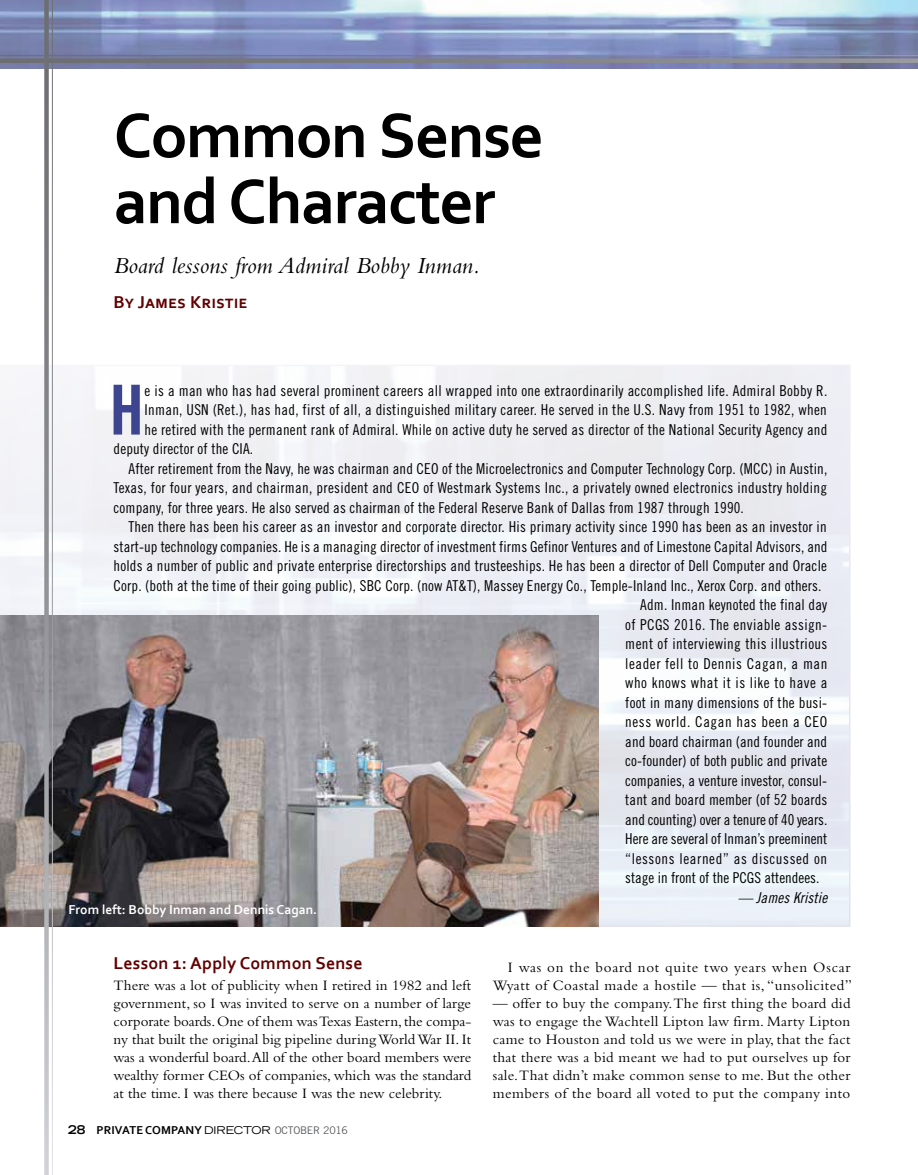
<style>
.page{position:relative;width:918px;height:1175px;background:#fff}
.page>*{position:absolute;margin:0;border:0;box-sizing:border-box;transform-origin:0 0}
.t1{font:69px "Trade Gothic Bold Cond Twenty";color:#3d4590}
.t2{font:700 66px/66px "Corbel";letter-spacing:-.02em;color:#000}
.t3{font:italic 24px "Bembo";color:#000}
.t4{font:700 18px "Corbel";letter-spacing:.01em;color:#620000}
.t5{font:15px "Trade Gothic Cond Eighteen";letter-spacing:.01em;color:#000}
.t6{font:15px/18px "Bembo";letter-spacing:.025em;color:#000;text-align:justify}
.t7{font:15px "Trade Gothic Cond Eighteen";letter-spacing:.035em;color:#000}
.t8{font:15px "Trade Gothic Cond Eighteen";letter-spacing:.04em;color:#000}
.t9{font:15px "Trade Gothic Cond Eighteen Obl";letter-spacing:.01em;color:#000}
.t10{font:700 13.5px "Corbel";color:#fff}
.t11{font:700 12px "Corbel";letter-spacing:.01em;color:#000}
.s1{font-family:"Trade Gothic LH";font-stretch:expanded}
.s2{font-family:"Trade Gothic LH";font-weight:400;font-stretch:expanded;font-size:10.8px}
.s3{font-family:"Trade Gothic";font-weight:400;font-size:10.5px;color:#58595b}
</style>
<div class="page">
<img style="left:0;top:0;width:918px;height:69px">
<svg style="left:0;top:364px;width:850px;height:562px"></svg>
<svg style="left:0;top:58px;width:918px;height:5px;background:#7e8188"></svg>
<hr style="left:0;top:55px;width:918px;height:1px;background:#fff">
<img style="left:0;top:616px;width:598px;height:310px">
<svg style="left:44px;top:0;width:5px;height:1174px;background:#9b9da0"></svg>
<hr style="left:52px;top:0;width:1px;height:1174px;background:#fff">
<h2 class="t2" style="left:114px;top:101px;width:431px">Common Sense and Character</h2>
<h3 class="t3" style="left:114px;top:252px;width:368px">Board lessons from Admiral Bobby Inman.</h3>
<p class="t4" style="left:114px;top:291px;width:135px">By James Kristie</p>
<h1 class="t1" style="left:109px;top:368px;width:36px">H</h1>
<p class="t5" style="left:145px;top:381px;width:684px">e is a man who has had several prominent careers all wrapped into one extraordinarily accomplished life. Admiral Bobby R.</p>
<p class="t5" style="left:145px;top:401px;width:684px">Inman, USN (Ret.), has had, first of all, a distinguished military career. He served in the U.S. Navy from 1951 to 1982, when</p>
<p class="t5" style="left:145px;top:420px;width:684px">he retired with the permanent rank of Admiral. While on active duty he served as director of the National Security Agency and</p>
<p class="t5" style="left:114px;top:440px;width:141px">deputy director of the CIA.</p>
<p class="t5" style="left:129px;top:459px;width:700px">After retirement from the Navy, he was chairman and CEO of the Microelectronics and Computer Technology Corp. (MCC) in Austin,</p>
<p class="t5" style="left:114px;top:479px;width:715px">Texas, for four years, and chairman, president and CEO of Westmark Systems Inc., a privately owned electronics industry holding</p>
<p class="t5" style="left:114px;top:498px;width:632px">company, for three years. He also served as chairman of the Federal Reserve Bank of Dallas from 1987 through 1990.</p>
<p class="t5" style="left:129px;top:518px;width:700px">Then there has been his career as an investor and corporate director. His primary activity since 1990 has been as an investor in</p>
<p class="t5" style="left:114px;top:537px;width:716px">start-up technology companies. He is a managing director of investment firms Gefinor Ventures and of Limestone Capital Advisors, and</p>
<p class="t5" style="left:114px;top:557px;width:715px">holds a number of public and private enterprise directorships and trusteeships. He has been a director of Dell Computer and Oracle</p>
<p class="t5" style="left:114px;top:576px;width:710px">Corp. (both at the time of their going public), SBC Corp. (now AT&amp;T), Massey Energy Co., Temple-Inland Inc., Xerox Corp. and others.</p>
<p class="t5" style="left:640px;top:596px;width:188px">Adm. Inman keynoted the final day</p>
<p class="t5" style="left:625px;top:615px;width:203px">of PCGS 2016. The enviable assign-</p>
<p class="t5" style="left:625px;top:635px;width:204px">ment of interviewing this illustrious</p>
<p class="t7" style="left:625px;top:654px;width:204px">leader fell to Dennis Cagan, a man</p>
<p class="t7" style="left:625px;top:674px;width:204px">who knows what it is like to have a</p>
<p class="t5" style="left:625px;top:693px;width:203px">foot in many dimensions of the busi-</p>
<p class="t8" style="left:625px;top:713px;width:204px">ness world. Cagan has been a CEO</p>
<p class="t5" style="left:625px;top:732px;width:203px">and board chairman (and founder and</p>
<p class="t5" style="left:625px;top:752px;width:204px">co-founder) of both public and private</p>
<p class="t5" style="left:625px;top:771px;width:203px">companies, a venture investor, consul-</p>
<p class="t5" style="left:625px;top:791px;width:204px">tant and board member (of 52 boards</p>
<p class="t5" style="left:625px;top:810px;width:204px">and counting) over a tenure of 40 years.</p>
<p class="t5" style="left:625px;top:830px;width:204px">Here are several of Inman’s preeminent</p>
<p class="t8" style="left:625px;top:849px;width:203px">“lessons learned” as discussed on</p>
<p class="t5" style="left:625px;top:869px;width:196px">stage in front of the PCGS attendees.</p>
<p class="t9" style="left:738px;top:888px;width:91px">— James Kristie</p>
<p class="t10" style="left:69px;top:901px;width:250px">From left: Bobby Inman and Dennis Cagan.</p>
<p class="t4" style="left:114px;top:952px;width:251px">Lesson 1: Apply Common Sense</p>
<p class="t6" style="left:114px;top:976px;width:359px">There was a lot of publicity when I retired in 1982 and left government, so I was invited to serve on a number of large corporate boards. One of them was Texas Eastern, the compa&shy;ny that built the original big pipeline during World War II. It was a wonderful board. All of the other board members were wealthy former CEOs of companies, which was the standard at the time. I was there because I was the new celebrity.</p>
<p class="t11" style="left:68px;top:1123px;width:281px"><span class="s1">28</span> PRIVATE COMPANY <span class="s2">DIRECTOR</span> <span class="s3">OCTOBER 2016</span></p>
<p class="t6" style="left:493px;top:958px;width:361px;text-align:right">I was on the board not quite two years when Oscar<br>Wyatt of Coastal made a hostile — that is, “unsolicited”</p>
<p class="t6" style="left:493px;top:994px;width:359px">— offer to buy the company. The first thing the board did was to engage the Wachtell Lipton law firm. Marty Lipton came to Houston and told us we were in play, that the fact that there was a bid meant we had to put ourselves up for sale. That didn’t make common sense to me. But the other members of the board all voted to put the company into</p>
</div>
